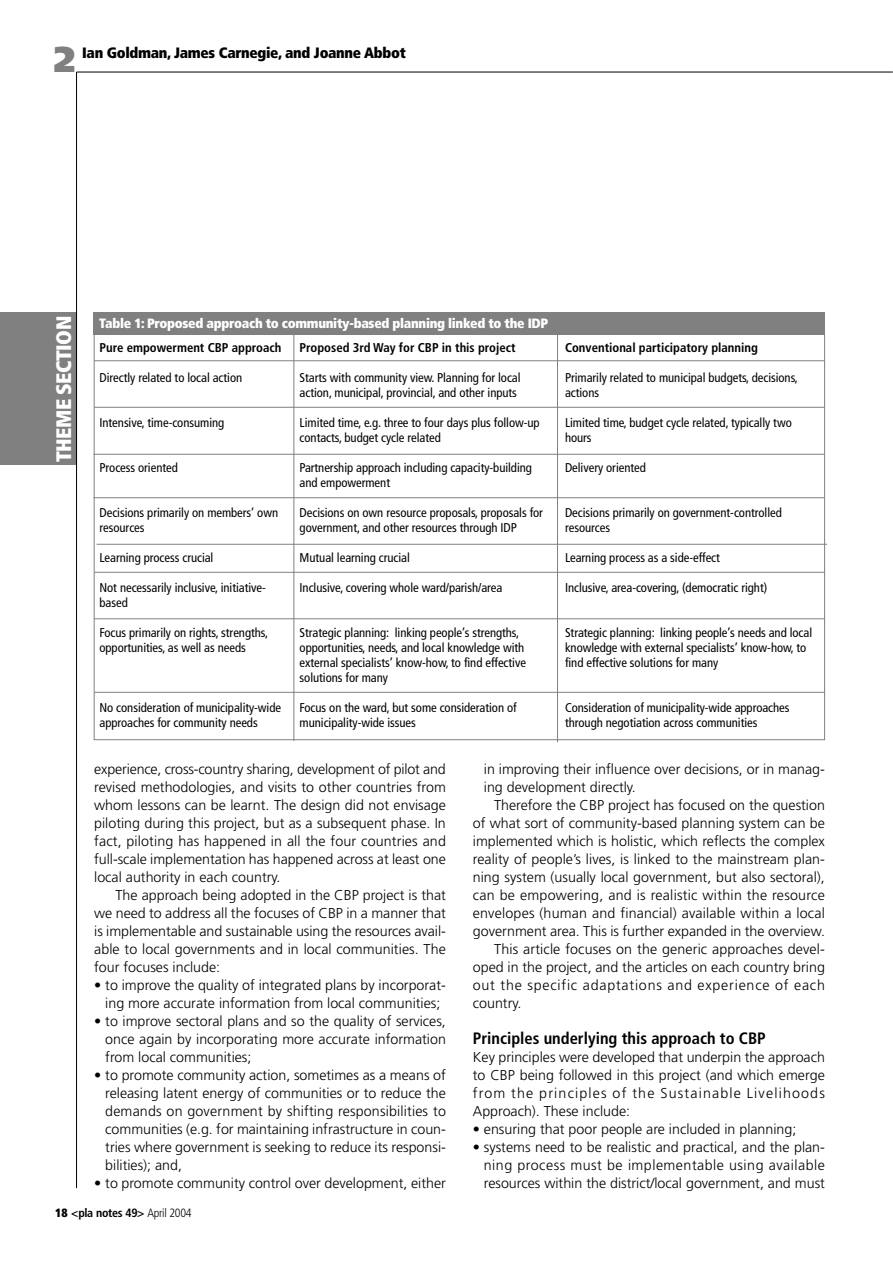
<style>
.page{position:relative;width:893px;height:1263px;background:#fff}
.page>*{position:absolute;margin:0;border:0;box-sizing:border-box;transform-origin:0 0}
.t1{font:900 36px "Frutiger";color:#808080}
.t2{font:900 condensed 21px "Frutiger";letter-spacing:-.02em;color:#fff}
.t3{font:700 condensed 16.5px "Frutiger";color:#000}
.t4{font:900 condensed 15px "Frutiger";letter-spacing:-.02em;color:#000}
.t5{font:300 14.25px/18px "Frutiger";color:#000;text-align:justify}
.t6{font:300 14.25px "Frutiger";letter-spacing:.02em;color:#000}
.t7{font:300 14.25px "Frutiger";letter-spacing:.055em;color:#000}
.t8{font:900 condensed 13.5px "Frutiger";letter-spacing:-.02em;color:#fff}
.t9{font:condensed 12.75px/15px "Frutiger";letter-spacing:-.005em;color:#000}
.t10{font:700 condensed 12.75px "Frutiger";color:#000}
.t11{font:700 condensed 12px "Frutiger";letter-spacing:-.025em;color:#000}
.s1{font-weight:900}
.s2{font-weight:300}
</style>
<div class="page">
<div style="left:0;top:313px;width:76px;height:152px;background:#808080"></div>
<hr style="left:77px;top:72px;width:816px;height:1px;background:#000">
<hr style="left:76px;top:72px;width:1px;height:1116px;background:#000">
<div style="left:94px;top:312px;width:731px;height:23px;background:#808080"></div>
<hr style="left:94px;top:360px;width:730px;height:1px;background:#808080">
<hr style="left:293px;top:332px;width:1px;height:409px;background:#808080">
<hr style="left:557px;top:334px;width:1px;height:408px;background:#808080">
<hr style="left:94px;top:407px;width:730px;height:1px;background:#808080">
<hr style="left:94px;top:454px;width:730px;height:1px;background:#808080">
<hr style="left:94px;top:497px;width:730px;height:1px;background:#808080">
<hr style="left:97px;top:544px;width:730px;height:1px;background:#808080">
<hr style="left:94px;top:572px;width:730px;height:1px;background:#808080">
<hr style="left:94px;top:618px;width:730px;height:1px;background:#808080">
<hr style="left:94px;top:692px;width:730px;height:1px;background:#808080">
<h1 class="t1" style="left:54px;top:45px;width:23px">2</h1>
<p class="t4" style="left:82px;top:47px;width:325px">Ian Goldman, James Carnegie, and Joanne Abbot</p>
<h2 class="t2" style="left:55px;top:462px;width:148px;rotate:-90deg">THEME SECTION</h2>
<p class="t8" style="left:99px;top:318px;width:451px">Table 1: Proposed approach to community-based planning linked to the IDP</p>
<p class="t10" style="left:99px;top:342px;width:184px">Pure empowerment CBP approach</p>
<p class="t9" style="left:99px;top:371px;width:144px">Directly related to local action</p>
<p class="t9" style="left:99px;top:416px;width:126px">Intensive, time-consuming</p>
<p class="t9" style="left:99px;top:461px;width:80px">Process oriented</p>
<p class="t9" style="left:99px;top:506px;width:180px">Decisions primarily on members’ own resources</p>
<p class="t9" style="left:99px;top:551px;width:115px">Learning process crucial</p>
<p class="t9" style="left:99px;top:581px;width:168px">Not necessarily inclusive, initiative&shy;based</p>
<p class="t9" style="left:99px;top:626px;width:170px">Focus primarily on rights, strengths, opportunities, as well as needs</p>
<p class="t10" style="left:300px;top:342px;width:218px">Proposed 3rd Way for CBP in this project</p>
<p class="t9" style="left:300px;top:371px;width:222px">Starts with community view. Planning for local action, municipal, provincial, and other inputs</p>
<p class="t9" style="left:300px;top:416px;width:242px">Limited time, e.g. three to four days plus follow-up contacts, budget cycle related</p>
<p class="t9" style="left:300px;top:461px;width:234px">Partnership approach including capacity-building and empowerment</p>
<p class="t9" style="left:300px;top:506px;width:245px">Decisions on own resource proposals, proposals for government, and other resources through IDP</p>
<p class="t9" style="left:300px;top:551px;width:112px">Mutual learning crucial</p>
<p class="t9" style="left:300px;top:581px;width:204px">Inclusive, covering whole ward/parish/area</p>
<p class="t9" style="left:300px;top:626px;width:228px">Strategic planning: linking people’s strengths, opportunities, needs, and local knowledge with external specialists’ know-how, to find effective solutions for many</p>
<p class="t9" style="left:300px;top:701px;width:219px">Focus on the ward, but some consideration of municipality-wide issues</p>
<p class="t9" style="left:99px;top:701px;width:183px">No consideration of municipality-wide approaches for community needs</p>
<p class="t10" style="left:565px;top:342px;width:194px">Conventional participatory planning</p>
<p class="t9" style="left:565px;top:371px;width:234px">Primarily related to municipal budgets, decisions, actions</p>
<p class="t9" style="left:565px;top:416px;width:228px">Limited time, budget cycle related, typically two hours</p>
<p class="t9" style="left:565px;top:461px;width:82px">Delivery oriented</p>
<p class="t9" style="left:565px;top:506px;width:218px">Decisions primarily on government-controlled resources</p>
<p class="t9" style="left:565px;top:551px;width:156px">Learning process as a side-effect</p>
<p class="t9" style="left:565px;top:581px;width:204px">Inclusive, area-covering, (democratic right)</p>
<p class="t9" style="left:565px;top:626px;width:249px">Strategic planning: linking people’s needs and local knowledge with external specialists’ know-how, to find effective solutions for many</p>
<p class="t9" style="left:565px;top:701px;width:226px">Consideration of municipality-wide approaches through negotiation across communities</p>
<p class="t5" style="left:94px;top:761px;width:353px">experience, cross-country sharing, development of pilot and revised methodologies, and visits to other countries from whom lessons can be learnt. The design did not envisage piloting during this project, but as a subsequent phase. In fact, piloting has happened in all the four countries and full-scale implementation has happened across at least one local authority in each country.</p>
<p class="t5" style="left:94px;top:887px;width:353px;text-indent:21px">The approach being adopted in the CBP project is that we need to address all the focuses of CBP in a manner that is implementable and sustainable using the resources avail&shy;able to local governments and in local communities. The four focuses include:</p>
<p class="t5" style="left:94px;top:977px;width:353px;text-align:center">• to improve the quality of integrated plans by incorporat&shy;ing more accurate information from local communities;</p>
<p class="t5" style="left:105px;top:1013px;width:342px;text-indent:-11px">• to improve sectoral plans and so the quality of services, once again by incorporating more accurate information from local communities;</p>
<p class="t5" style="left:105px;top:1067px;width:342px;text-indent:-11px">• to promote community action, sometimes as a means of releasing latent energy of communities or to reduce the demands on government by shifting responsibilities to communities (e.g. for maintaining infrastructure in coun&shy;tries where government is seeking to reduce its responsi&shy;bilities); and,</p>
<p class="t5" style="left:94px;top:1175px;width:353px">• to promote community control over development, either</p>
<p class="t5" style="left:484px;top:761px;width:343px">in improving their influence over decisions, or in manag&shy;ing development directly.</p>
<p class="t5" style="left:494px;top:797px;width:332px">Therefore the CBP project has focused on the question</p>
<p class="t5" style="left:473px;top:815px;width:354px">of what sort of community-based planning system can be</p>
<p class="t5" style="left:473px;top:833px;width:354px">implemented which is holistic, which reflects the complex</p>
<p class="t5" style="left:473px;top:851px;width:354px">reality of people’s lives, is linked to the mainstream plan-</p>
<p class="t5" style="left:473px;top:869px;width:354px">ning system (usually local government, but also sectoral),</p>
<p class="t6" style="left:473px;top:889px;width:354px">can be empowering, and is realistic within the resource</p>
<p class="t5" style="left:473px;top:905px;width:354px">envelopes (human and financial) available within a local</p>
<p class="t5" style="left:473px;top:923px;width:354px">government area. This is further expanded in the overview.</p>
<p class="t5" style="left:494px;top:941px;width:332px">This article focuses on the generic approaches devel-</p>
<p class="t5" style="left:473px;top:959px;width:354px">oped in the project, and the articles on each country bring</p>
<p class="t7" style="left:473px;top:979px;width:354px">out the specific adaptations and experience of each</p>
<p class="t5" style="left:473px;top:995px;width:50px">country.</p>
<p class="t3" style="left:473px;top:1032px;width:294px">Principles underlying this approach to CBP</p>
<p class="t5" style="left:473px;top:1049px;width:354px">Key principles were developed that underpin the approach to CBP being followed in this project (and which emerge from the principles of the Sustainable Livelihoods Approach). These include:</p>
<p class="t5" style="left:473px;top:1121px;width:325px">• ensuring that poor people are included in planning;</p>
<p class="t5" style="left:484px;top:1139px;width:343px;text-indent:-11px">• systems need to be realistic and practical, and the plan&shy;ning process must be implementable using available resources within the district/local government, and must</p>
<p class="t11" style="left:55px;top:1208px;width:138px"><span class="s1">18</span> &lt;pla notes 49&gt; <span class="s2">April 2004</span></p>
</div>
